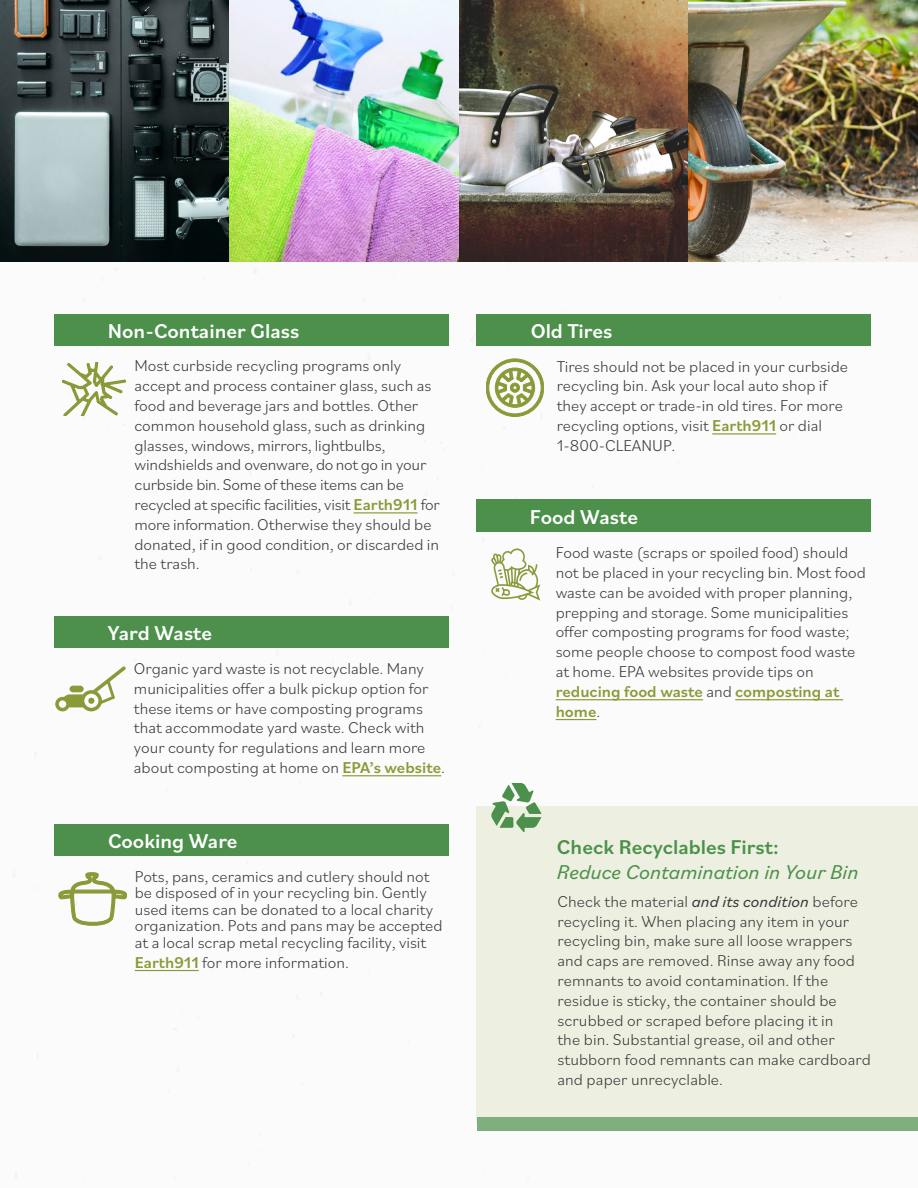
<style>
.page{position:relative;width:918px;height:1188px;background:#fff}
.page>*{position:absolute;margin:0;border:0;box-sizing:border-box;transform-origin:0 0}
.t1{font:500 21px "Bilo";color:#fff}
.t2{font:italic 21px "Bilo";color:#4c904b}
.t3{font:500 21px "Bilo";color:#4c904b}
.t4{font:300 16.5px/19.8px "Bilo";color:#383839}
.s1{font-weight:500;color:#8a9a36}
.s2{font-weight:400;font-style:italic}
</style>
<div class="page">
<svg style="left:13px;top:870px;width:2px;height:7px"></svg>
<svg style="left:367px;top:353px;width:4px;height:6px"></svg>
<svg style="left:349px;top:599px;width:3px;height:6px"></svg>
<svg style="left:254px;top:269px;width:3px;height:5px"></svg>
<svg style="left:471px;top:326px;width:6px;height:20px"></svg>
<svg style="left:15px;top:1171px;width:3px;height:8px"></svg>
<svg style="left:279px;top:945px;width:3px;height:11px"></svg>
<div style="left:477px;top:807px;width:441px;height:317px;background:#edf0e1"></div>
<div style="left:477px;top:1117px;width:441px;height:13px;background:#7eaf7d"></div>
<svg style="left:59px;top:873px;width:68px;height:52px"></svg>
<div style="left:54px;top:824px;width:395px;height:32px;background:#4c904b"></div>
<hr style="left:135px;top:970px;width:64px;height:1px;background:#8a9a36">
<div style="left:54px;top:616px;width:394px;height:32px;background:#4c904b"></div>
<hr style="left:342px;top:775px;width:99px;height:1px;background:#8a9a36">
<svg style="left:55px;top:659px;width:81px;height:52px"></svg>
<div style="left:476px;top:499px;width:394px;height:33px;background:#4c904b"></div>
<hr style="left:556px;top:699px;width:147px;height:1px;background:#8a9a36">
<hr style="left:735px;top:699px;width:108px;height:1px;background:#8a9a36">
<hr style="left:556px;top:719px;width:40px;height:1px;background:#8a9a36">
<div style="left:54px;top:314px;width:395px;height:32px;background:#4c904b"></div>
<hr style="left:354px;top:512px;width:64px;height:1px;background:#8a9a36">
<svg style="left:62px;top:363px;width:64px;height:63px"></svg>
<div style="left:477px;top:314px;width:394px;height:32px;background:#4c904b"></div>
<hr style="left:712px;top:433px;width:64px;height:2px;background:#8a9a36">
<svg style="left:486px;top:359px;width:58px;height:58px"></svg>
<img style="left:0;top:0;width:229px;height:261px">
<img style="left:459px;top:0;width:459px;height:261px">
<img style="left:229px;top:0;width:230px;height:261px">
<svg style="left:482px;top:537px;width:58px;height:64px"></svg>
<svg style="left:491px;top:783px;width:51px;height:49px"></svg>
<h2 class="t1" style="left:108px;top:316px;width:193px">Non-Container Glass</h2>
<p class="t4" style="left:134px;top:355px;width:307px">Most curbside recycling programs only accept and process container glass, such as food and beverage jars and bottles. Other common household glass, such as drinking glasses, windows, mirrors, lightbulbs, windshields and ovenware, do not go in your curbside bin. Some of these items can be recycled at specific facilities, visit <span class="s1">Earth911</span> for more information. Otherwise they should be donated, if in good condition, or discarded in the trash.</p>
<h2 class="t1" style="left:108px;top:619px;width:106px">Yard Waste</h2>
<p class="t4" style="left:134px;top:658px;width:313px">Organic yard waste is not recyclable. Many municipalities offer a bulk pickup option for these items or have composting programs that accommodate yard waste. Check with your county for regulations and learn more about composting at home on <span class="s1">EPA’s website</span>.</p>
<h2 class="t1" style="left:108px;top:827px;width:131px">Cooking Ware</h2>
<p class="t4" style="left:135px;top:867px;width:309px;line-height:16.5px">Pots, pans, ceramics and cutlery should not be disposed of in your recycling bin. Gently used items can be donated to a local charity organization. Pots and pans may be accepted at a local scrap metal recycling facility, visit</p>
<p class="t4" style="left:135px;top:952px;width:216px"><span class="s1">Earth911</span> for more information.</p>
<h2 class="t1" style="left:531px;top:316px;width:83px">Old Tires</h2>
<p class="t4" style="left:557px;top:356px;width:293px">Tires should not be placed in your curbside recycling bin. Ask your local auto shop if they accept or trade-in old tires. For more recycling options, visit <span class="s1">Earth911</span> or dial 1-800-CLEANUP.</p>
<h2 class="t1" style="left:530px;top:502px;width:110px">Food Waste</h2>
<p class="t4" style="left:556px;top:542px;width:312px">Food waste (scraps or spoiled food) should not be placed in your recycling bin. Most food waste can be avoided with proper planning, prepping and storage. Some municipalities offer composting programs for food waste; some people choose to compost food waste at home. EPA websites provide tips on <span class="s1">reducing food waste</span> and <span class="s1">composting at home</span>.</p>
<h2 class="t3" style="left:557px;top:833px;width:223px">Check Recyclables First:</h2>
<h2 class="t2" style="left:557px;top:858px;width:303px">Reduce Contamination in Your Bin</h2>
<p class="t4" style="left:557px;top:891px;width:315px">Check the material <span class="s2">and its condition</span> before recycling it. When placing any item in your recycling bin, make sure all loose wrappers and caps are removed. Rinse away any food remnants to avoid contamination. If the residue is sticky, the container should be scrubbed or scraped before placing it in<br>the bin. Substantial grease, oil and other stubborn food remnants can make cardboard and paper unrecyclable.</p>
</div>
